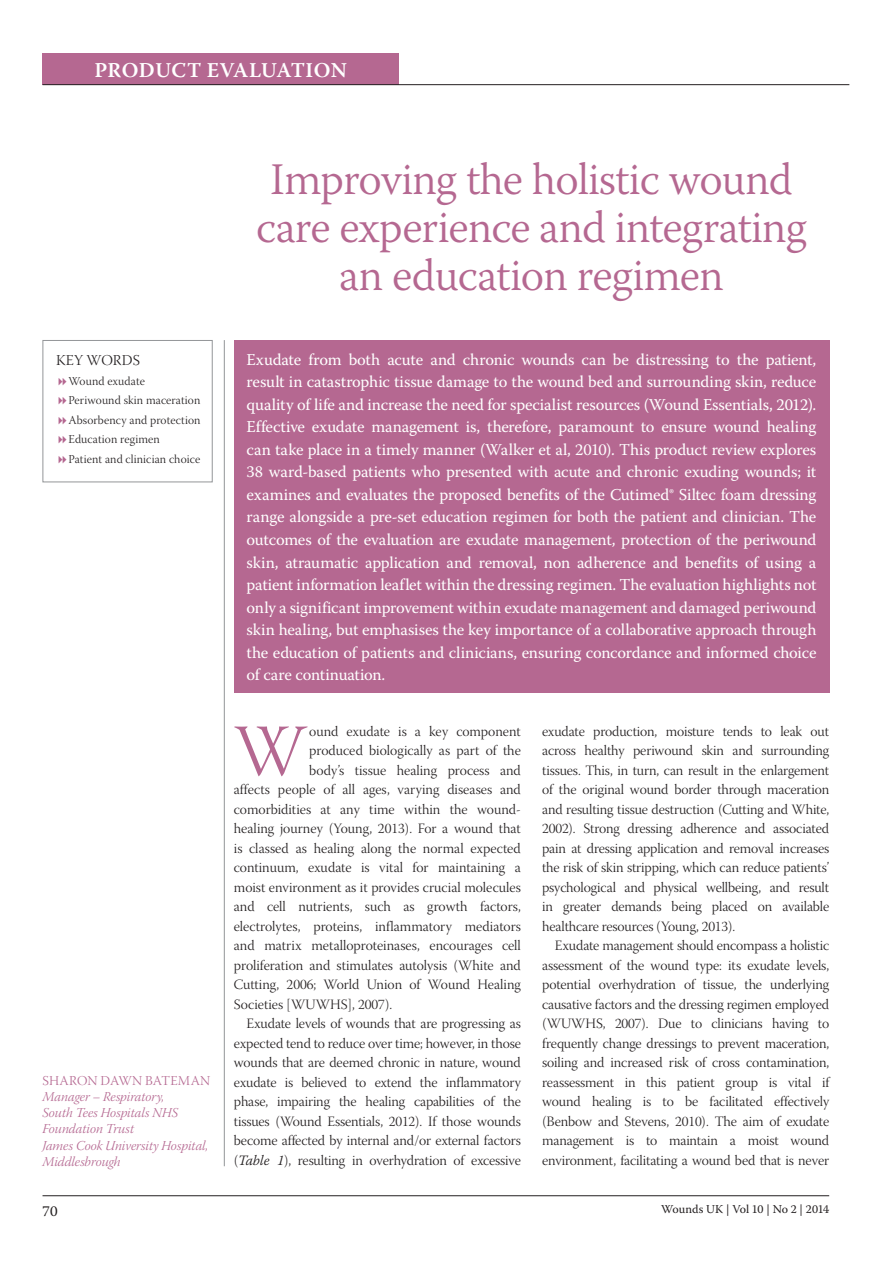
<style>
.page{position:relative;width:893px;height:1263px;background:#fff}
.page>*{position:absolute;margin:0;border:0;box-sizing:border-box;transform-origin:0 0}
.t1{font:73.35px "Warnock Pro Light Subh";color:#b56891}
.t2{font:300 45px/48px "Warnock Pro";letter-spacing:-.02em;color:#b56891;text-align:center}
.t3{font:600 21px "Warnock Pro";letter-spacing:.025em;color:#fff}
.t4{font:16.5px/22.5px "Warnock Pro";letter-spacing:-.015em;color:#fff;text-align:justify}
.t5{font:15px "Warnock Pro Light Subh";letter-spacing:.01em;color:#231f20}
.t6{font:15px "Warnock Pro";color:#231f20}
.t7{font:14.25px/19.5px "Warnock Pro Light Subh";letter-spacing:-.005em;color:#231f20;text-align:justify}
.t8{font:13.5px/16.2px "Warnock Pro Light It Subh";color:#b56891}
.t9{font:13.5px "Warnock Pro Light Subh";letter-spacing:.01em;color:#b56891}
.t10{font:12px/19.5px "Warnock Pro Light Subh";letter-spacing:.01em;color:#231f20}
.t11{font:12px "Warnock Pro";letter-spacing:-.01em;color:#231f20}
.s1{font-family:"Warnock Pro";font-weight:300;font-style:italic}
</style>
<div class="page">
<hr style="left:43px;top:1195px;width:786px;height:1px;background:#231f20">
<div style="left:43px;top:53px;width:356px;height:32px;background:#b56891"></div>
<hr style="left:43px;top:84px;width:806px;height:1px;background:#231f20">
<hr style="left:224px;top:340px;width:1px;height:826px;background:#939598">
<div style="left:234px;top:340px;width:595px;height:353px;background:#b56891"></div>
<div style="left:43px;top:340px;width:170px;height:142px;border:1px solid #939598"></div>
<h3 class="t3" style="left:94px;top:57px;width:254px">PRODUCT EVALUATION</h3>
<p class="t5" style="left:56px;top:352px;width:85px">KEY WORDS</p>
<p class="t10" style="left:69px;top:372px;width:134px">Wound exudate<br>Periwound skin maceration<br>Absorbency and protection<br>Education regimen<br>Patient and clinician choice</p>
<p class="t9" style="left:43px;top:1073px;width:169px">Sharon DAWN Bate man</p>
<p class="t8" style="left:43px;top:1090px;width:167px">Manager – Respiratory,<br>South Tees Hospitals NHS<br>Foundation Trust<br>James Cook University Hospital,<br>Middlesbrough</p>
<p class="t6" style="left:43px;top:1202px;width:17px">70</p>
<h2 class="t2" style="left:256px;top:155px;width:552px">Improving the holistic wound care experience and integrating an education regimen</h2>
<p class="t4" style="left:247px;top:348px;width:571px">Exudate from both acute and chronic wounds can be distressing to the patient, result in catastrophic tissue damage to the wound bed and surrounding skin, reduce quality of life and increase the need for specialist resources (Wound Essentials, 2012).<br>Effective exudate management is, therefore, paramount to ensure wound healing can take place in a timely manner (Walker et al, 2010). This product review explores 38 ward-based patients who presented with acute and chronic exuding wounds; it examines and evaluates the proposed benefits of the Cutimed® Siltec foam dressing range alongside a pre-set education regimen for both the patient and clinician. The outcomes of the evaluation are exudate management, protection of the periwound skin, atraumatic application and removal, non adherence and benefits of using a patient information leaflet within the dressing regimen. The evaluation highlights not only a significant improvement within exudate management and damaged periwound skin healing, but emphasises the key importance of a collaborative approach through the education of patients and clinicians, ensuring concordance and informed choice of care continuation.</p>
<h1 class="t1" style="left:233px;top:711px;width:75px">W</h1>
<p class="t7" style="left:309px;top:723px;width:213px">ound exudate is a key component</p>
<p class="t7" style="left:309px;top:743px;width:213px">produced biologically as part of the</p>
<p class="t7" style="left:309px;top:762px;width:213px">body’s tissue healing process and</p>
<p class="t7" style="left:234px;top:781px;width:289px">affects people of all ages, varying diseases and</p>
<p class="t7" style="left:234px;top:801px;width:289px">comorbidities at any time within the wound-</p>
<p class="t7" style="left:234px;top:820px;width:288px">healing journey (Young, 2013). For a wound that</p>
<p class="t7" style="left:234px;top:840px;width:289px">is classed as healing along the normal expected</p>
<p class="t7" style="left:234px;top:859px;width:288px">continuum, exudate is vital for maintaining a</p>
<p class="t7" style="left:234px;top:879px;width:289px">moist environment as it provides crucial molecules</p>
<p class="t7" style="left:234px;top:898px;width:288px">and cell nutrients, such as growth factors,</p>
<p class="t7" style="left:234px;top:918px;width:289px">electrolytes, proteins, inflammatory mediators</p>
<p class="t7" style="left:234px;top:937px;width:289px">and matrix metalloproteinases, encourages cell</p>
<p class="t7" style="left:234px;top:957px;width:288px">proliferation and stimulates autolysis (White and</p>
<p class="t7" style="left:234px;top:976px;width:289px">Cutting, 2006; World Union of Wound Healing</p>
<p class="t7" style="left:234px;top:996px;width:160px">Societies [WUWHS], 2007).</p>
<p class="t7" style="left:247px;top:1015px;width:276px">Exudate levels of wounds that are progressing as</p>
<p class="t7" style="left:234px;top:1035px;width:288px">expected tend to reduce over time; however, in those</p>
<p class="t7" style="left:234px;top:1054px;width:289px">wounds that are deemed chronic in nature, wound</p>
<p class="t7" style="left:234px;top:1074px;width:288px">exudate is believed to extend the inflammatory</p>
<p class="t7" style="left:234px;top:1093px;width:288px">phase, impairing the healing capabilities of the</p>
<p class="t7" style="left:234px;top:1113px;width:288px">tissues (Wound Essentials, 2012). If those wounds</p>
<p class="t7" style="left:234px;top:1132px;width:288px">become affected by internal and/or external factors</p>
<p class="t7" style="left:234px;top:1152px;width:288px">(<span class="s1">Table 1</span>), resulting in overhydration of excessive</p>
<p class="t7" style="left:542px;top:723px;width:289px">exudate production, moisture tends to leak out across healthy periwound skin and surrounding tissues. This, in turn, can result in the enlargement of the original wound border through maceration and resulting tissue destruction (Cutting and White, 2002). Strong dressing adherence and associated pain at dressing application and removal increases the risk of skin stripping, which can reduce patients’ psychological and physical wellbeing, and result in greater demands being placed on available healthcare resources (Young, 2013).</p>
<p class="t7" style="left:542px;top:937px;width:289px;text-indent:13px">Exudate management should encompass a holistic assessment of the wound type: its exudate levels, potential overhydration of tissue, the underlying causative factors and the dressing regimen employed (WUWHS, 2007). Due to clinicians having to frequently change dressings to prevent maceration, soiling and increased risk of cross contamination, reassessment in this patient group is vital if wound healing is to be facilitated effectively (Benbow and Stevens, 2010). The aim of exudate management is to maintain a moist wound environment, facilitating a wound bed that is never</p>
<p class="t11" style="left:661px;top:1202px;width:170px">Wounds UK | Vol 10 | No 2 | 2014</p>
</div>
